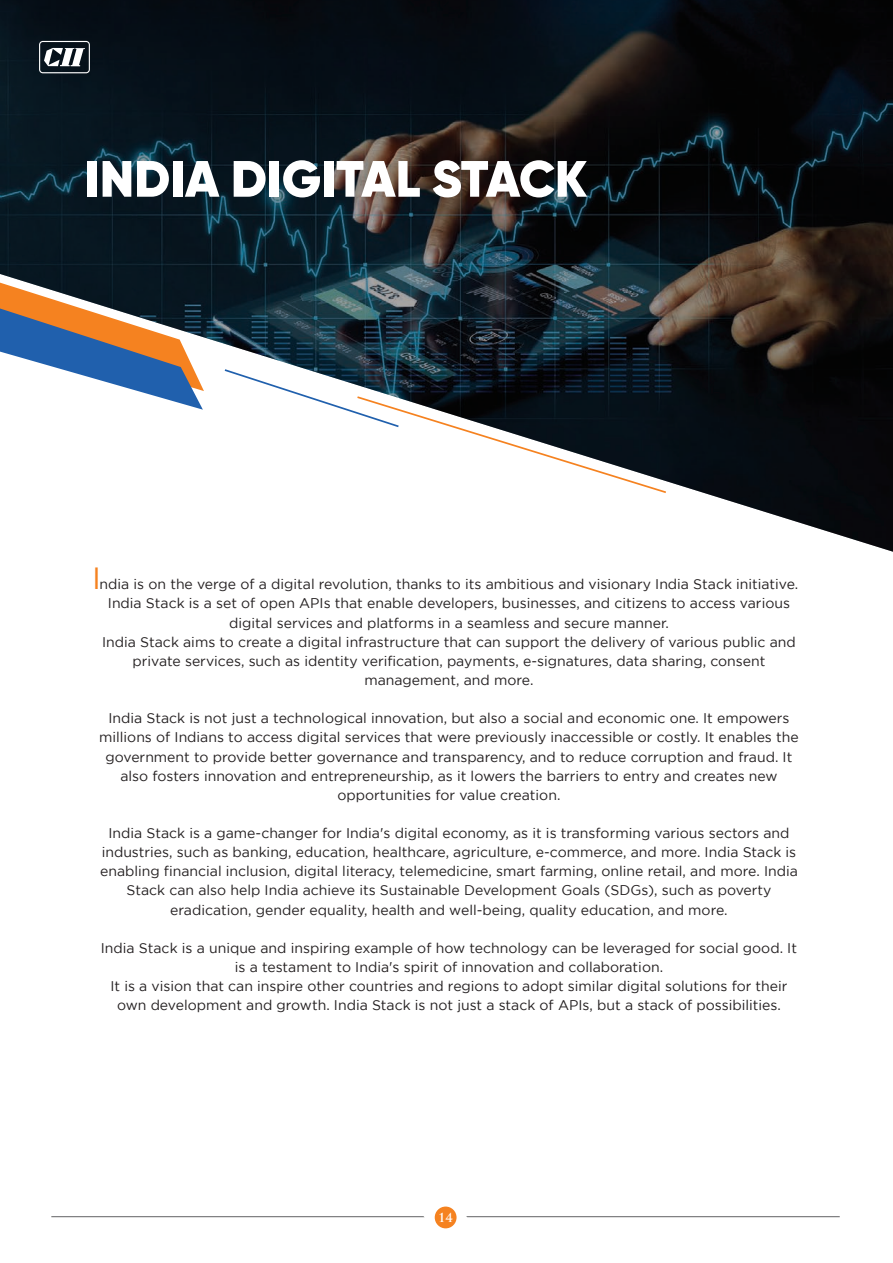
<style>
.page{position:relative;width:893px;height:1263px;background:#fff}
.page>*{position:absolute;margin:0;border:0;box-sizing:border-box;transform-origin:0 0}
.t1{font:900 51px "Gilroy";color:#fff}
.t2{font:30.6px "Gotham";color:#f58220}
.t3{font:14.1px/19.2px "Gotham";color:#231f20;text-align:center}
.t4{font:700 12.3px "Trajan Pro";color:#fff}
</style>
<div class="page">
<svg style="left:0;top:0;width:893px;height:552px"></svg>
<svg style="left:0;top:283px;width:204px;height:127px"></svg>
<svg style="left:223px;top:368px;width:445px;height:126px"></svg>
<svg style="left:51px;top:1216px;width:373px;height:1px"></svg>
<svg style="left:466px;top:1216px;width:374px;height:1px"></svg>
<div style="left:435px;top:1206px;width:22px;height:22px;background:#f58220;border-radius:50%"></div>
<svg style="left:39px;top:41px;width:51px;height:32px"></svg>
<h1 class="t1" style="left:85px;top:146px;width:503px">INDIA DIGITAL STACK</h1>
<h2 class="t2" style="left:92px;top:562px;width:10px">I</h2>
<p class="t3" style="left:100px;top:574px;width:700px">ndia is on the verge of a digital revolution, thanks to its ambitious and visionary India Stack initiative.<br>India Stack is a set of open APIs that enable developers, businesses, and citizens to access various digital services and platforms in a seamless and secure manner.<br>India Stack aims to create a digital infrastructure that can support the delivery of various public and private services, such as identity verification, payments, e-signatures, data sharing, consent management, and more.</p>
<p class="t3" style="left:99px;top:708px;width:701px">India Stack is not just a technological innovation, but also a social and economic one. It empowers millions of Indians to access digital services that were previously inaccessible or costly. It enables the government to provide better governance and transparency, and to reduce corruption and fraud. It also fosters innovation and entrepreneurship, as it lowers the barriers to entry and creates new opportunities for value creation.</p>
<p class="t3" style="left:100px;top:823px;width:699px">India Stack is a game-changer for India's digital economy, as it is transforming various sectors and industries, such as banking, education, healthcare, agriculture, e-commerce, and more. India Stack is enabling financial inclusion, digital literacy, telemedicine, smart farming, online retail, and more. India Stack can also help India achieve its Sustainable Development Goals (SDGs), such as poverty eradication, gender equality, health and well-being, quality education, and more.</p>
<p class="t3" style="left:101px;top:938px;width:698px">India Stack is a unique and inspiring example of how technology can be leveraged for social good. It is a testament to India's spirit of innovation and collaboration.<br>It is a vision that can inspire other countries and regions to adopt similar digital solutions for their own development and growth. India Stack is not just a stack of APIs, but a stack of possibilities.</p>
<p class="t4" style="left:438px;top:1210px;width:16px">14</p>
</div>
